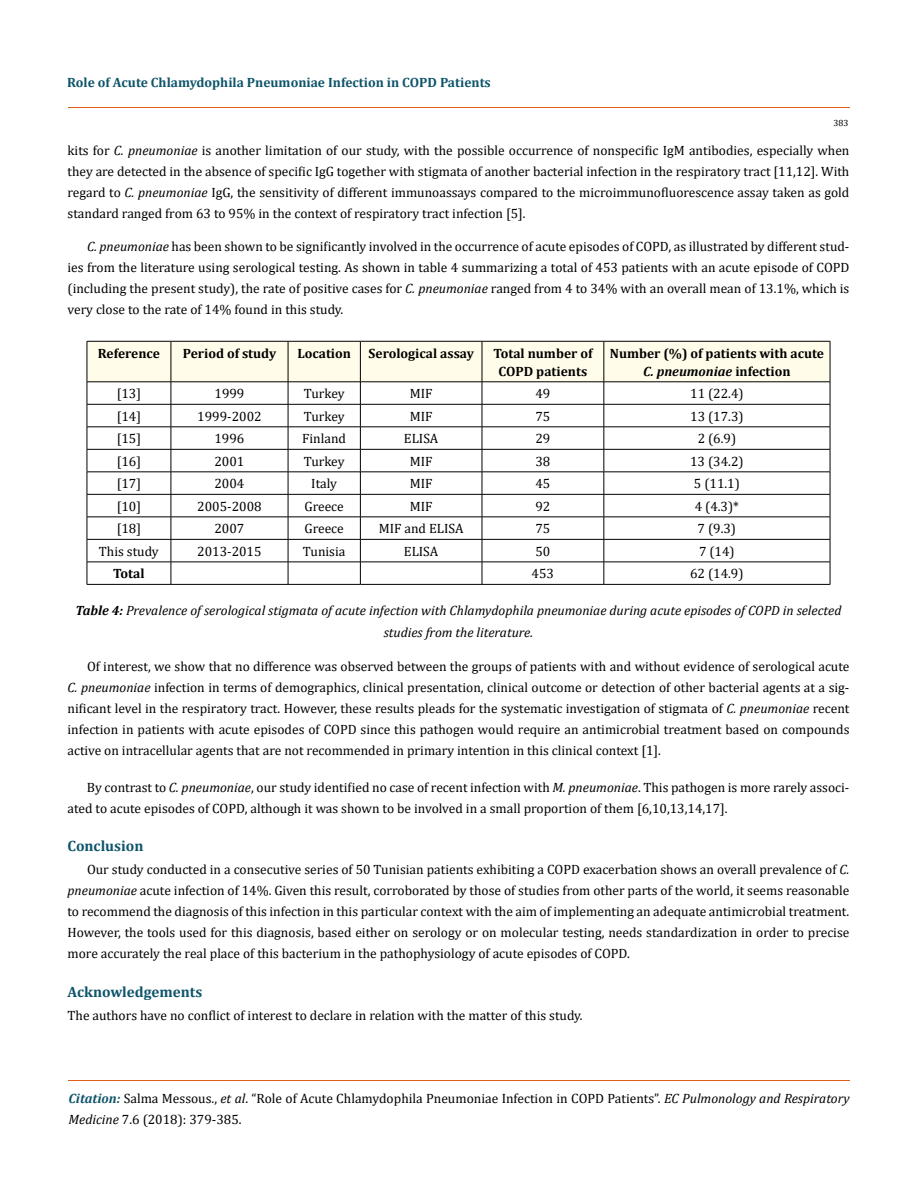
<style>
.page{position:relative;width:917px;height:1190px;background:#fff}
.page>*{position:absolute;margin:0;border:0;box-sizing:border-box;transform-origin:0 0}
.t1{font:700 15px "Cambria";color:#0e546a}
.t2{font:13.5px/21px "Cambria";color:#000;text-align:justify}
.t3{font:italic 13.5px/22.5px "Cambria";color:#000;text-align:center}
.t4{font:700 13.5px/18px "Cambria";color:#000;text-align:center}
.t5{font:700 13.5px "Cambria";color:#0e546a}
.t6{font:9px "Cambria";color:#000}
.s1{font-style:italic}
.s2{font-weight:700}
.s3{font-weight:700;font-style:italic;color:#0e546a}
</style>
<div class="page">
<hr style="left:68px;top:108px;width:781px;height:1px;background:#e05d1a">
<hr style="left:68px;top:1080px;width:781px;height:1px;background:#e05d1a">
<svg style="left:87px;top:341px;width:743px;height:243px"></svg>
<hr style="left:87px;top:584px;width:84px;height:1px;background:#000">
<hr style="left:171px;top:584px;width:117px;height:1px;background:#000">
<hr style="left:288px;top:584px;width:72px;height:1px;background:#000">
<hr style="left:360px;top:584px;width:122px;height:1px;background:#000">
<hr style="left:482px;top:584px;width:122px;height:1px;background:#000">
<hr style="left:604px;top:584px;width:226px;height:1px;background:#000">
<p class="t5" style="left:67px;top:73px;width:425px">Role of Acute Chlamydophila Pneumoniae Infection in COPD Patients</p>
<p class="t6" style="left:833px;top:118px;width:16px">383</p>
<p class="t2" style="left:68px;top:139px;width:783px">kits for <span class="s1">C. pneumoniae</span> is another limitation of our study, with the possible occurrence of nonspecific IgM antibodies, especially when they are detected in the absence of specific IgG together with stigmata of another bacterial infection in the respiratory tract [11,12]. With regard to <span class="s1">C. pneumoniae</span> IgG, the sensitivity of different immunoassays compared to the microimmunofluorescence assay taken as gold standard ranged from 63 to 95% in the context of respiratory tract infection [5].</p>
<p class="t2" style="left:68px;top:235px;width:783px;text-indent:19px"><span class="s1">C. pneumoniae</span> has been shown to be significantly involved in the occurrence of acute episodes of COPD, as illustrated by different stud&shy;ies from the literature using serological testing. As shown in table 4 summarizing a total of 453 patients with an acute episode of COPD (including the present study), the rate of positive cases for <span class="s1">C. pneumoniae</span> ranged from 4 to 34% with an overall mean of 13.1%, which is very close to the rate of 14% found in this study.</p>
<p class="t4" style="left:98px;top:344px;width:64px">Reference</p>
<p class="t4" style="left:183px;top:344px;width:95px">Period of study</p>
<p class="t4" style="left:297px;top:344px;width:55px">Location</p>
<p class="t4" style="left:368px;top:344px;width:107px">Serological assay</p>
<p class="t4" style="left:493px;top:344px;width:101px">Total number of<br>COPD patients</p>
<p class="t4" style="left:610px;top:344px;width:216px">Number (%) of patients with acute<br><span class="s1">C. pneumoniae</span> infection</p>
<p class="t2" style="left:117px;top:383px;width:26px">[13]</p>
<p class="t2" style="left:214px;top:383px;width:31px">1999</p>
<p class="t2" style="left:304px;top:383px;width:42px">Turkey</p>
<p class="t2" style="left:410px;top:383px;width:24px">MIF</p>
<p class="t2" style="left:535px;top:383px;width:16px">49</p>
<p class="t2" style="left:690px;top:383px;width:55px">11 (22.4)</p>
<p class="t2" style="left:117px;top:405px;width:26px">[14]</p>
<p class="t2" style="left:197px;top:405px;width:66px">1999-2002</p>
<p class="t2" style="left:304px;top:405px;width:42px">Turkey</p>
<p class="t2" style="left:410px;top:405px;width:24px">MIF</p>
<p class="t2" style="left:535px;top:405px;width:16px">75</p>
<p class="t2" style="left:690px;top:405px;width:55px">13 (17.3)</p>
<p class="t2" style="left:117px;top:428px;width:26px">[15]</p>
<p class="t2" style="left:214px;top:428px;width:31px">1996</p>
<p class="t2" style="left:302px;top:428px;width:45px">Finland</p>
<p class="t2" style="left:404px;top:428px;width:36px">ELISA</p>
<p class="t2" style="left:535px;top:428px;width:16px">29</p>
<p class="t2" style="left:697px;top:428px;width:40px">2 (6.9)</p>
<p class="t2" style="left:117px;top:450px;width:26px">[16]</p>
<p class="t2" style="left:214px;top:450px;width:31px">2001</p>
<p class="t2" style="left:304px;top:450px;width:42px">Turkey</p>
<p class="t2" style="left:410px;top:450px;width:24px">MIF</p>
<p class="t2" style="left:535px;top:450px;width:16px">38</p>
<p class="t2" style="left:690px;top:450px;width:55px">13 (34.2)</p>
<p class="t2" style="left:117px;top:473px;width:26px">[17]</p>
<p class="t2" style="left:214px;top:473px;width:31px">2004</p>
<p class="t2" style="left:311px;top:473px;width:27px">Italy</p>
<p class="t2" style="left:410px;top:473px;width:24px">MIF</p>
<p class="t2" style="left:535px;top:473px;width:16px">45</p>
<p class="t2" style="left:694px;top:473px;width:47px">5 (11.1)</p>
<p class="t2" style="left:117px;top:496px;width:26px">[10]</p>
<p class="t2" style="left:197px;top:496px;width:66px">2005-2008</p>
<p class="t2" style="left:304px;top:496px;width:41px">Greece</p>
<p class="t2" style="left:410px;top:496px;width:24px">MIF</p>
<p class="t2" style="left:535px;top:496px;width:16px">92</p>
<p class="t2" style="left:694px;top:496px;width:46px">4 (4.3)*</p>
<p class="t2" style="left:117px;top:518px;width:26px">[18]</p>
<p class="t2" style="left:214px;top:518px;width:31px">2007</p>
<p class="t2" style="left:304px;top:518px;width:41px">Greece</p>
<p class="t2" style="left:379px;top:518px;width:86px">MIF and ELISA</p>
<p class="t2" style="left:535px;top:518px;width:16px">75</p>
<p class="t2" style="left:697px;top:518px;width:40px">7 (9.3)</p>
<p class="t2" style="left:99px;top:541px;width:61px">This study</p>
<p class="t2" style="left:197px;top:541px;width:66px">2013-2015</p>
<p class="t2" style="left:303px;top:541px;width:44px">Tunisia</p>
<p class="t2" style="left:404px;top:541px;width:36px">ELISA</p>
<p class="t2" style="left:535px;top:541px;width:16px">50</p>
<p class="t2" style="left:699px;top:541px;width:37px">7 (14)</p>
<p class="t4" style="left:113px;top:564px;width:33px">Total</p>
<p class="t2" style="left:531px;top:563px;width:24px">453</p>
<p class="t2" style="left:690px;top:563px;width:55px">62 (14.9)</p>
<p class="t3" style="left:75px;top:598px;width:767px"><span class="s2">Table 4:</span> Prevalence of serological stigmata of acute infection with Chlamydophila pneumoniae during acute episodes of COPD in selected studies from the literature.</p>
<p class="t2" style="left:68px;top:656px;width:783px;text-indent:19px">Of interest, we show that no difference was observed between the groups of patients with and without evidence of serological acute <span class="s1">C. pneumoniae</span> infection in terms of demographics, clinical presentation, clinical outcome or detection of other bacterial agents at a sig&shy;nificant level in the respiratory tract. However, these results pleads for the systematic investigation of stigmata of <span class="s1">C. pneumoniae</span> recent infection in patients with acute episodes of COPD since this pathogen would require an antimicrobial treatment based on compounds active on intracellular agents that are not recommended in primary intention in this clinical context [1].</p>
<p class="t2" style="left:67px;top:777px;width:783px;text-indent:19px">By contrast to <span class="s1">C. pneumoniae</span>, our study identified no case of recent infection with <span class="s1">M. pneumoniae</span>. This pathogen is more rarely associ&shy;ated to acute episodes of COPD, although it was shown to be involved in a small proportion of them [6,10,13,14,17].</p>
<p class="t1" style="left:68px;top:835px;width:77px">Conclusion</p>
<p class="t2" style="left:68px;top:859px;width:783px;text-indent:19px">Our study conducted in a consecutive series of 50 Tunisian patients exhibiting a COPD exacerbation shows an overall prevalence of <span class="s1">C. pneumoniae</span> acute infection of 14%. Given this result, corroborated by those of studies from other parts of the world, it seems reasonable to recommend the diagnosis of this infection in this particular context with the aim of implementing an adequate antimicrobial treatment.<br>However, the tools used for this diagnosis, based either on serology or on molecular testing, needs standardization in order to precise more accurately the real place of this bacterium in the pathophysiology of acute episodes of COPD.</p>
<p class="t1" style="left:68px;top:980px;width:136px">Acknowledgements</p>
<p class="t2" style="left:68px;top:1004px;width:516px">The authors have no conflict of interest to declare in relation with the matter of this study.</p>
<p class="t2" style="left:68px;top:1087px;width:782px"><span class="s3">Citation:</span> Salma Messous., <span class="s1">et al</span>. “Role of Acute Chlamydophila Pneumoniae Infection in COPD Patients”. <span class="s1">EC Pulmonology and Respiratory<br>Medicine</span> 7.6 (2018): 379-385.</p>
</div>
